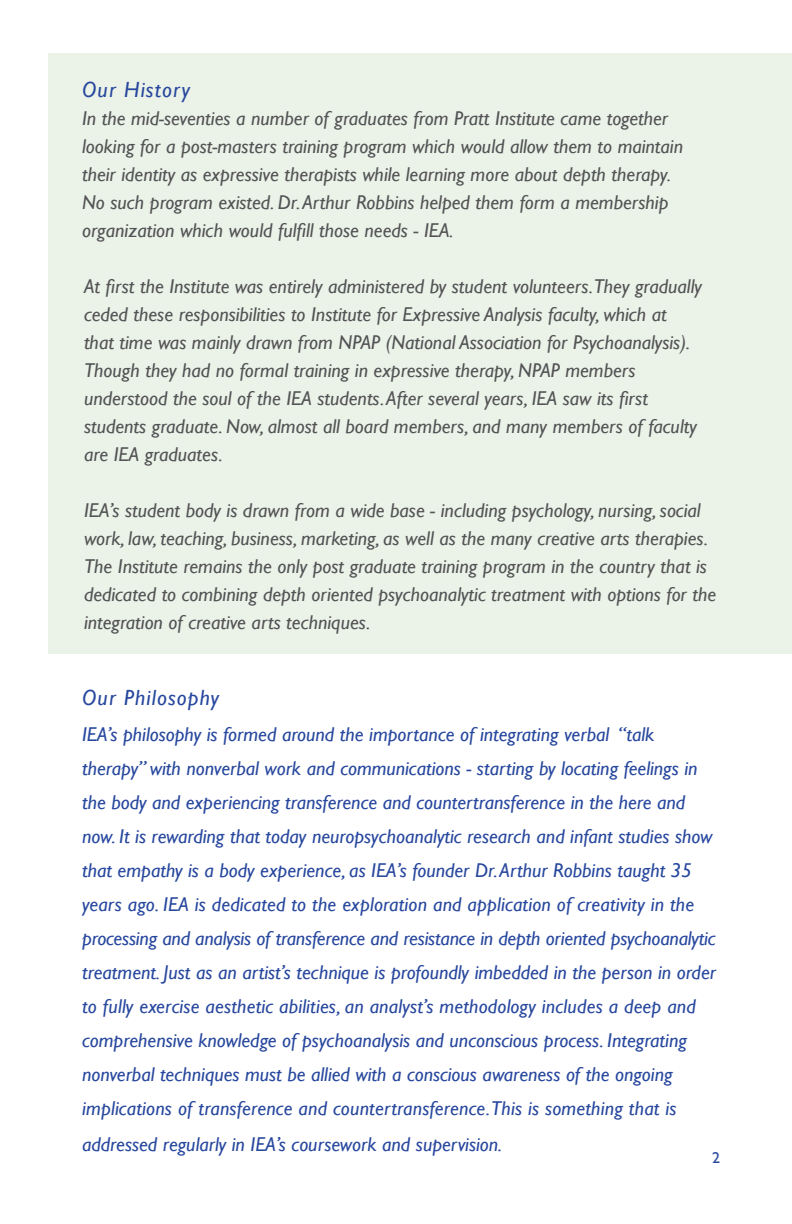
<style>
.page{position:relative;width:792px;height:1224px;background:#fff}
.page>*{position:absolute;margin:0;border:0;box-sizing:border-box;transform-origin:0 0}
.t1{font:italic 22px "Gill Sans";letter-spacing:.05em;color:#28489e}
.t2{font:italic 20px/28px "Gill Sans";color:#535355}
.t3{font:italic 20px/34px "Gill Sans";color:#28489e}
.t4{font:16px "Gill Sans";color:#28489e}
</style>
<div class="page">
<div style="left:49px;top:53px;width:743px;height:601px;background:#ebf2e8"></div>
<p class="t1" style="left:82px;top:77px;width:110px">Our History</p>
<p class="t2" style="left:82px;top:105px;width:603px">In the mid-seventies a number of graduates from Pratt Institute came together looking for a post-masters training program which would allow them to maintain their identity as expressive therapists while learning more about depth therapy.<br>No such program existed. Dr. Arthur Robbins helped them form a membership organization which would fulfill those needs - IEA.</p>
<p class="t2" style="left:84px;top:273px;width:619px">At first the Institute was entirely administered by student volunteers.They gradually ceded these responsibilities to Institute for Expressive Analysis faculty, which at<br>that time was mainly drawn from NPAP (National Association for Psychoanalysis).<br>Though they had no formal training in expressive therapy, NPAP members understood the soul of the IEA students. After several years, IEA saw its first students graduate. Now, almost all board members, and many members of faculty are IEA graduates.</p>
<p class="t2" style="left:84px;top:497px;width:634px">IEA’s student body is drawn from a wide base - including psychology, nursing, social work, law, teaching, business, marketing, as well as the many creative arts therapies.<br>The Institute remains the only post graduate training program in the country that is dedicated to combining depth oriented psychoanalytic treatment with options for the integration of creative arts techniques.</p>
<p class="t1" style="left:82px;top:685px;width:139px">Our Philosophy</p>
<p class="t3" style="left:82px;top:718px;width:635px">IEA’s philosophy is formed around the importance of integrating verbal “talk therapy” with nonverbal work and communications - starting by locating feelings in the body and experiencing transference and countertransference in the here and now. It is rewarding that today neuropsychoanalytic research and infant studies show that empathy is a body experience, as IEA’s founder Dr. Arthur Robbins taught 35 years ago. IEA is dedicated to the exploration and application of creativity in the processing and analysis of transference and resistance in depth oriented psychoanalytic treatment. Just as an artist’s technique is profoundly imbedded in the person in order to fully exercise aesthetic abilities, an analyst’s methodology includes a deep and comprehensive knowledge of psychoanalysis and unconscious process. Integrating nonverbal techniques must be allied with a conscious awareness of the ongoing implications of transference and countertransference.This is something that is</p>
<p class="t3" style="left:82px;top:1128px;width:422px">addressed regularly in IEA’s coursework and supervision.</p>
<p class="t4" style="left:712px;top:1148px;width:9px">2</p>
</div>
